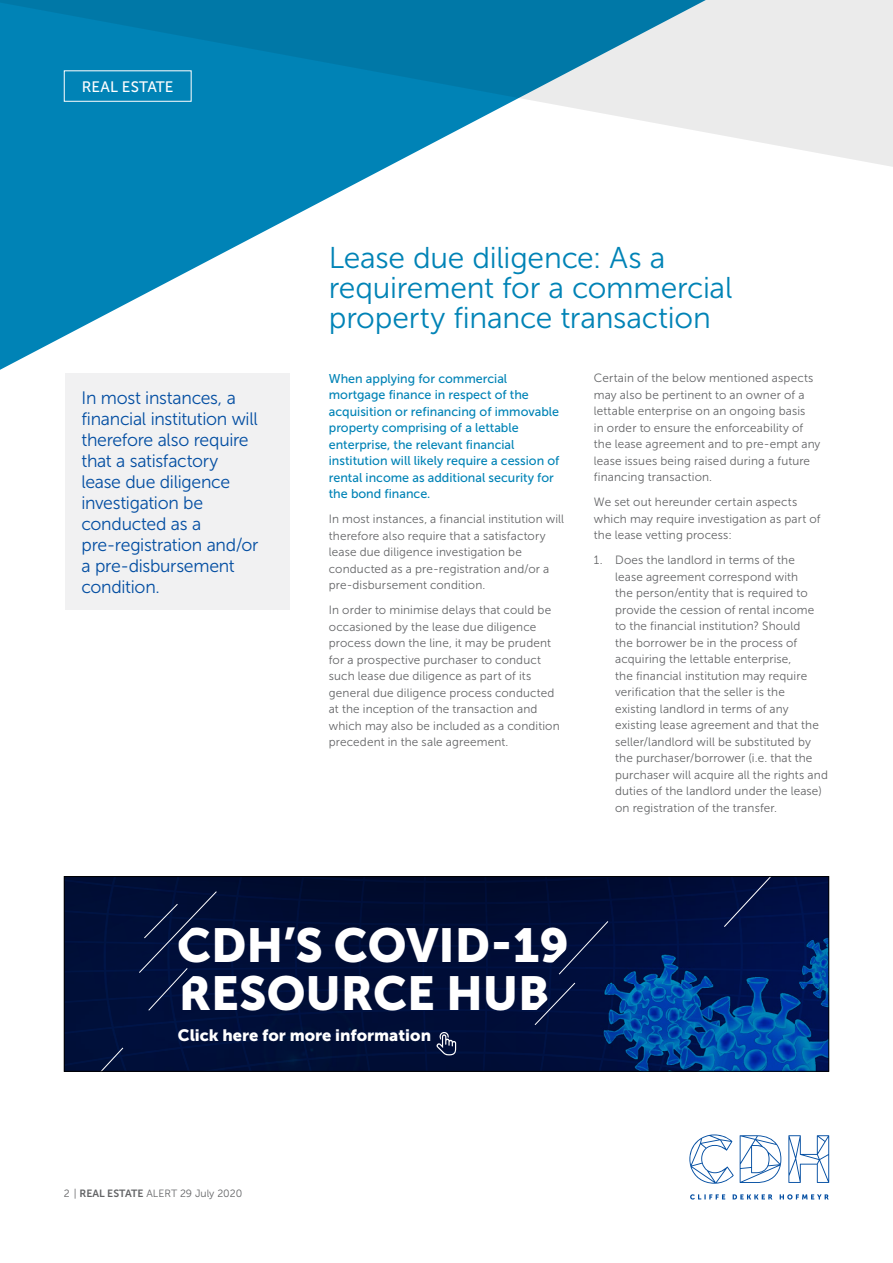
<style>
.page{position:relative;width:893px;height:1263px;background:#fff}
.page>*{position:absolute;margin:0;border:0;box-sizing:border-box;transform-origin:0 0}
.t1{font:47.4px/48px "Museo Sans 900";color:#fff}
.t2{font:30px/30px "Museo Sans 300";letter-spacing:-.01em;color:#0083b6}
.t3{font:18px/21px "Museo Sans 300";letter-spacing:-.015em;color:#034ea2}
.t4{font:16.35px "Museo Sans 900";color:#fff}
.t5{font:15.15px "Museo Sans 500";letter-spacing:.005em;color:#fff}
.t6{font:12.75px/16.5px "Museo Sans 500";color:#0083b6}
.t7{font:12px/16.5px "Museo Sans 300";letter-spacing:.01em;color:#636466}
.t8{font:10.5px "Museo Sans 300";color:#636466}
.s1{font-family:"Museo Sans 700"}
</style>
<div class="page">
<svg style="left:690px;top:1194px;width:139px;height:5px"></svg>
<svg style="left:689px;top:1134px;width:45px;height:50px"></svg>
<svg style="left:740px;top:1135px;width:41px;height:48px"></svg>
<svg style="left:788px;top:1135px;width:41px;height:48px"></svg>
<svg style="left:64px;top:876px;width:765px;height:195px;background:#011646"></svg>
<svg style="left:0;top:189px;width:345px;height:181px;fill:#0083b6"></svg>
<svg style="left:0;top:0;width:893px;height:189px"></svg>
<div style="left:64px;top:70px;width:128px;height:32px;border:1px solid #fff"></div>
<div style="left:65px;top:373px;width:224px;height:237px;background:#f1f1f2"></div>
<p class="t5" style="left:82px;top:78px;width:93px">REAL ESTATE</p>
<h3 class="t3" style="left:82px;top:387px;width:178px">In most instances, a financial institution will therefore also require that a satisfactory lease due diligence investigation be conducted as a pre-registration and/or a pre-disbursement condition.</h3>
<h2 class="t2" style="left:329px;top:243px;width:405px">Lease due diligence: As a requirement for a commercial property finance transaction</h2>
<p class="t6" style="left:329px;top:370px;width:232px">When applying for commercial mortgage finance in respect of the acquisition or refinancing of immovable property comprising of a lettable enterprise, the relevant financial institution will likely require a cession of rental income as additional security for the bond finance.</p>
<p class="t7" style="left:329px;top:511px;width:237px">In most instances, a financial institution will therefore also require that a satisfactory lease due diligence investigation be conducted as a pre-registration and/or a pre-disbursement condition.</p>
<p class="t7" style="left:329px;top:602px;width:232px">In order to minimise delays that could be occasioned by the lease due diligence process down the line, it may be prudent for a prospective purchaser to conduct such lease due diligence as part of its general due diligence process conducted at the inception of the transaction and which may also be included as a condition precedent in the sale agreement.</p>
<p class="t7" style="left:594px;top:370px;width:228px">Certain of the below mentioned aspects may also be pertinent to an owner of a lettable enterprise on an ongoing basis<br>in order to ensure the enforceability of the lease agreement and to pre-empt any lease issues being raised during a future financing transaction.</p>
<p class="t7" style="left:594px;top:494px;width:228px">We set out hereunder certain aspects which may require investigation as part of the lease vetting process:</p>
<p class="t7" style="left:615px;top:552px;width:214px;text-indent:-21px">1. Does the landlord in terms of the<br>lease agreement correspond with<br>the person/entity that is required to provide the cession of rental income to the financial institution? Should<br>the borrower be in the process of acquiring the lettable enterprise,<br>the financial institution may require verification that the seller is the existing landlord in terms of any existing lease agreement and that the seller/landlord will be substituted by the purchaser/borrower (i.e. that the purchaser will acquire all the rights and duties of the landlord under the lease) on registration of the transfer.</p>
<h1 class="t1" style="left:177px;top:921px;width:393px">CDH’S COVID-19<br>RESOURCE HUB</h1>
<h3 class="t4" style="left:178px;top:1026px;width:255px">Click here for more information</h3>
<p class="t8" style="left:64px;top:1188px;width:180px">2 | <span class="s1">REAL ESTATE</span> ALERT 29 July 2020</p>
</div>
